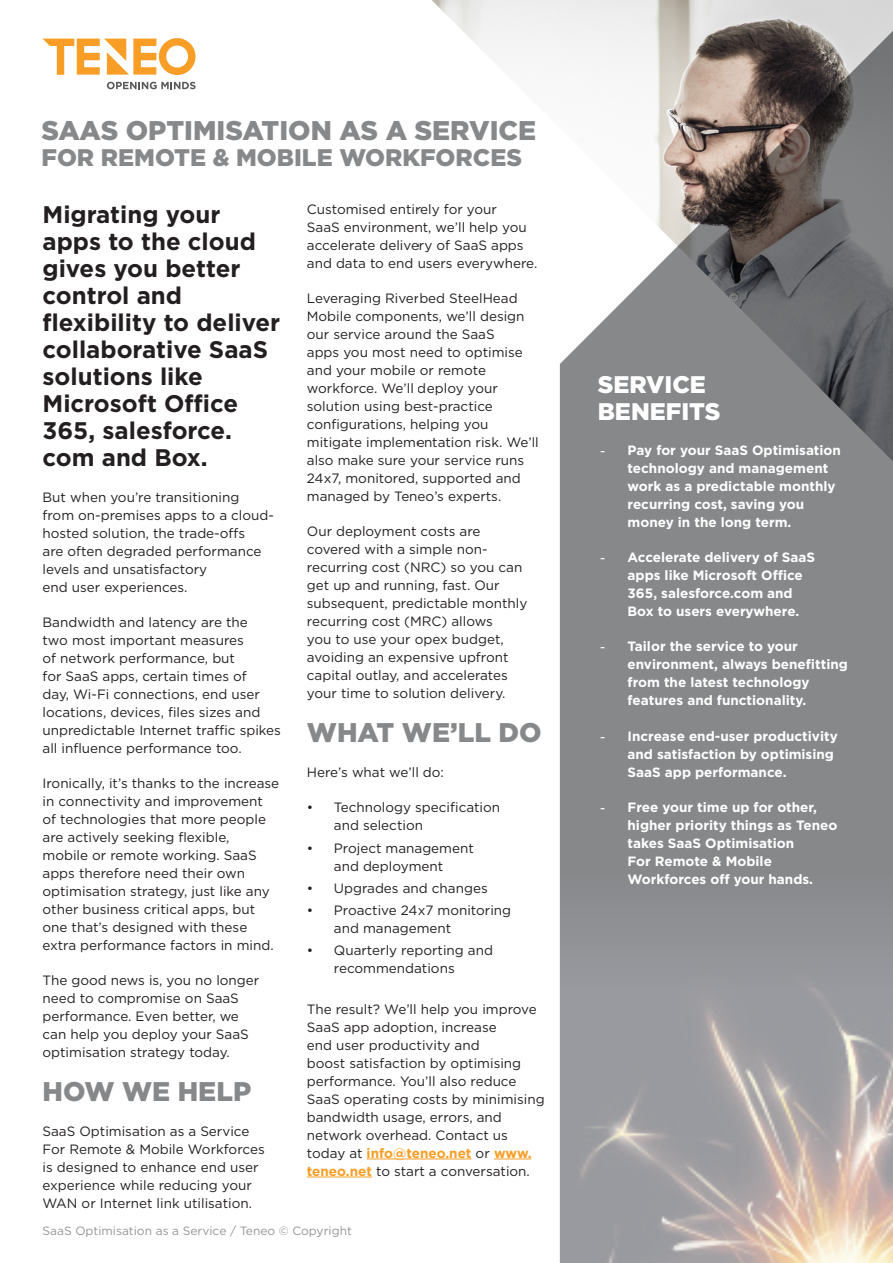
<style>
.page{position:relative;width:893px;height:1263px;background:#fff}
.page>*{position:absolute;margin:0;border:0;box-sizing:border-box;transform-origin:0 0}
.Intro_para{font:900 27px "Gotham";color:#86888a}
.Intro_para-2{font:700 24px/27px "Gotham";color:#231f20}
.t1{font:900 24px "Gotham";color:#86888a}
.Side_panel_bullet{font:900 24px/27px "Gotham";color:#fff}
.Intro_para-3{font:13.5px/18px "Gotham";color:#231f20}
.t2{font:700 13.5px/18px "Gotham";color:#fff}
.Body_copy{font:12px "Gotham";color:#939598}
.s1{font-weight:700;color:#f89e26}
.s2{font-family:"Arial";font-weight:400}
</style>
<div class="page">
<div style="left:560px;top:473px;width:333px;height:790px;background:#86888a"></div>
<hr style="left:367px;top:1158px;width:105px;height:1px;background:#f89e26">
<hr style="left:494px;top:1158px;width:38px;height:1px;background:#f89e26">
<hr style="left:307px;top:1176px;width:65px;height:1px;background:#f89e26">
<svg style="left:107px;top:82px;width:89px;height:7px"></svg>
<svg style="left:43px;top:38px;width:153px;height:37px"></svg>
<img style="left:561px;top:876px;width:332px;height:387px">
<div style="left:559px;top:463px;width:334px;height:10px;background:#86888a"></div>
<img style="left:432px;top:0;width:461px;height:463px">
<h1 class="Intro_para" style="left:41px;top:112px;width:496px">SAAS OPTIMISATION AS A SERVICE</h1>
<h2 class="t1" style="left:41px;top:141px;width:482px">FOR REMOTE &amp; MOBILE WORKFORCES</h2>
<p class="Intro_para-2" style="left:43px;top:200px;width:239px">Migrating your apps to the cloud gives you better control and flexibility to deliver collaborative SaaS solutions like<br>Microsoft Office<br>365, salesforce. com and Box.</p>
<p class="Intro_para-3" style="left:43px;top:488px;width:233px">But when you’re transitioning from on-premises apps to a cloud&shy;hosted solution, the trade-offs<br>are often degraded performance levels and unsatisfactory<br>end user experiences.</p>
<p class="Intro_para-3" style="left:43px;top:613px;width:240px">Bandwidth and latency are the<br>two most important measures<br>of network performance, but<br>for SaaS apps, certain times of<br>day, Wi-Fi connections, end user locations, devices, files sizes and unpredictable Internet traffic spikes all influence performance too.</p>
<p class="Intro_para-3" style="left:43px;top:774px;width:238px">Ironically, it’s thanks to the increase in connectivity and improvement of technologies that more people are actively seeking flexible,<br>mobile or remote working. SaaS apps therefore need their own optimisation strategy, just like any other business critical apps, but one that’s designed with these extra performance factors in mind.</p>
<p class="Intro_para-3" style="left:43px;top:971px;width:218px">The good news is, you no longer need to compromise on SaaS performance. Even better, we can help you deploy your SaaS optimisation strategy today.</p>
<p class="Intro_para" style="left:43px;top:1072px;width:210px">HOW WE HELP</p>
<p class="Intro_para-3" style="left:43px;top:1122px;width:224px">SaaS Optimisation as a Service<br>For Remote &amp; Mobile Workforces is designed to enhance end user experience while reducing your<br>WAN or Internet link utilisation.</p>
<p class="Intro_para-3" style="left:307px;top:200px;width:232px">Customised entirely for your<br>SaaS environment, we’ll help you accelerate delivery of SaaS apps and data to end users everywhere.</p>
<p class="Intro_para-3" style="left:307px;top:289px;width:233px">Leveraging Riverbed SteelHead<br>Mobile components, we’ll design our service around the SaaS<br>apps you most need to optimise and your mobile or remote workforce. We’ll deploy your solution using best-practice configurations, helping you mitigate implementation risk. We’ll also make sure your service runs<br>24x7, monitored, supported and managed by Teneo’s experts.</p>
<p class="Intro_para-3" style="left:307px;top:522px;width:222px">Our deployment costs are covered with a simple non&shy;recurring cost (NRC) so you can get up and running, fast. Our subsequent, predictable monthly recurring cost (MRC) allows<br>you to use your opex budget, avoiding an expensive upfront capital outlay, and accelerates your time to solution delivery.</p>
<p class="Intro_para" style="left:307px;top:714px;width:236px">WHAT WE’LL DO</p>
<p class="Intro_para-3" style="left:307px;top:763px;width:139px">Here’s what we’ll do:</p>
<p class="Intro_para-3" style="left:334px;top:798px;width:168px;text-indent:-27px">• Technology specification and selection</p>
<p class="Intro_para-3" style="left:307px;top:838px;width:169px;text-align:center">• Project management and deployment</p>
<p class="Intro_para-3" style="left:307px;top:879px;width:182px">• Upgrades and changes</p>
<p class="Intro_para-3" style="left:334px;top:901px;width:179px;text-indent:-27px">• Proactive 24x7 monitoring and management</p>
<p class="Intro_para-3" style="left:334px;top:941px;width:161px;text-indent:-27px">• Quarterly reporting and recommendations</p>
<p class="Intro_para-3" style="left:307px;top:999px;width:239px">The result? We’ll help you improve<br>SaaS app adoption, increase<br>end user productivity and<br>boost satisfaction by optimising performance. You’ll also reduce<br>SaaS operating costs by minimising bandwidth usage, errors, and network overhead. Contact us today at <span class="s1">info@teneo.net</span> or <span class="s1">www. teneo.net</span> to start a conversation.</p>
<p class="Body_copy" style="left:43px;top:1223px;width:311px">SaaS Optimisation as a Service / Teneo © Copyright</p>
<p class="Side_panel_bullet" style="left:598px;top:371px;width:124px">SERVICE<br>BENEFITS</p>
<p class="t2" style="left:628px;top:442px;width:215px;text-indent:-27px"><span class="s2">-</span> Pay for your SaaS Optimisation technology and management work as a predictable monthly recurring cost, saving you money in the long term.</p>
<p class="t2" style="left:628px;top:549px;width:189px;text-indent:-27px"><span class="s2">-</span> Accelerate delivery of SaaS apps like Microsoft Office<br>365, salesforce.com and<br>Box to users everywhere.</p>
<p class="t2" style="left:628px;top:638px;width:222px;text-indent:-27px"><span class="s2">-</span> Tailor the service to your environment, always benefitting from the latest technology features and functionality.</p>
<p class="t2" style="left:628px;top:727px;width:212px;text-indent:-27px"><span class="s2">-</span> Increase end-user productivity and satisfaction by optimising<br>SaaS app performance.</p>
<p class="t2" style="left:628px;top:798px;width:211px;text-indent:-27px"><span class="s2">-</span> Free your time up for other, higher priority things as Teneo takes SaaS Optimisation<br>For Remote &amp; Mobile<br>Workforces off your hands.</p>
</div>
